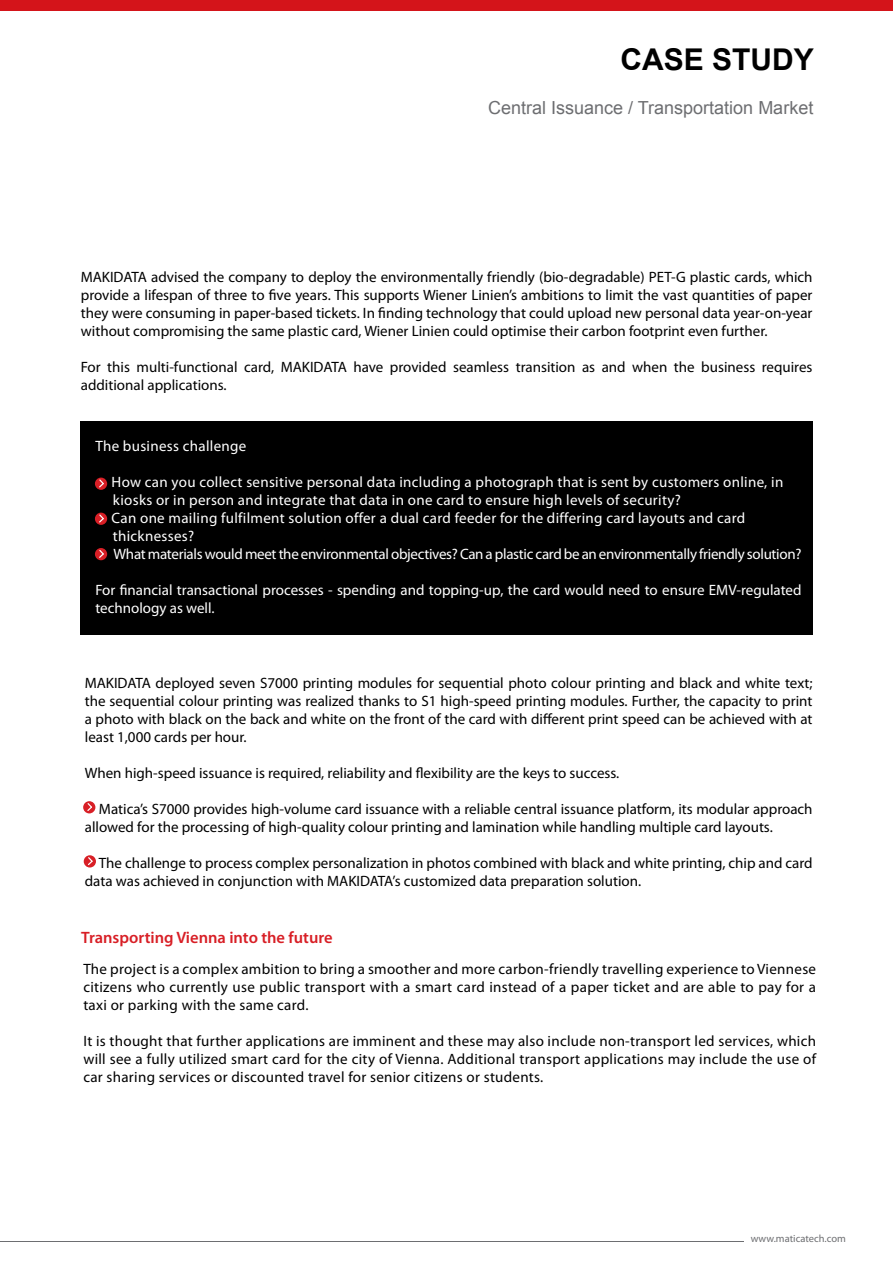
<style>
.page{position:relative;width:893px;height:1263px;background:#fff}
.page>*{position:absolute;margin:0;border:0;box-sizing:border-box;transform-origin:0 0}
.t1{font:700 30px "Arial";color:#000}
.t2{font:18px "Arial";color:#6d6e71}
.t3{font:600 16.5px "Myriad Pro";color:#d81f26}
.t4{font:15px/18px "Myriad Pro";color:#000;text-align:justify}
.t5{font:15px/18px "Myriad Pro";letter-spacing:.015em;color:#fff}
.t6{font:15px/18px "Myriad Pro";letter-spacing:-.015em;color:#fff}
.t7{font:10.5px "Myriad Pro";color:#6d6e71}
</style>
<div class="page">
<div style="left:0;top:0;width:893px;height:11px;background:#d4141a"></div>
<div style="left:81px;top:421px;width:732px;height:213px;background:#000"></div>
<hr style="left:0;top:1241px;width:744px;height:1px;background:#6d6e71">
<svg style="left:83px;top:801px;width:12px;height:12px"></svg>
<svg style="left:86px;top:802px;width:7px;height:10px"></svg>
<div style="left:84px;top:855px;width:12px;height:12px;background:#d81f26;border-radius:50%"></div>
<svg style="left:88px;top:856px;width:6px;height:10px"></svg>
<div style="left:95px;top:478px;width:12px;height:12px;background:#d81f26;border-radius:50%"></div>
<svg style="left:98px;top:478px;width:7px;height:11px"></svg>
<div style="left:95px;top:513px;width:12px;height:12px;background:#d81f26;border-radius:50%"></div>
<svg style="left:98px;top:513px;width:7px;height:11px"></svg>
<svg style="left:95px;top:548px;width:12px;height:12px"></svg>
<svg style="left:98px;top:549px;width:7px;height:10px"></svg>
<h1 class="t1" style="left:620px;top:40px;width:195px">CASE STUDY</h1>
<p class="t2" style="left:488px;top:95px;width:327px">Central Issuance / Transportation Market</p>
<p class="t4" style="left:81px;top:268px;width:733px">MAKIDATA advised the company to deploy the environmentally friendly (bio-degradable) PET-G plastic cards, which provide a lifespan of three to five years. This supports Wiener Linien’s ambitions to limit the vast quantities of paper they were consuming in paper-based tickets. In finding technology that could upload new personal data year-on-year without compromising the same plastic card, Wiener Linien could optimise their carbon footprint even further.</p>
<p class="t4" style="left:81px;top:358px;width:733px">For this multi-functional card, MAKIDATA have provided seamless transition as and when the business requires additional applications.</p>
<p class="t5" style="left:95px;top:436px;width:152px">The business challenge</p>
<p class="t5" style="left:113px;top:472px;width:672px;text-indent:-17px">• How can you collect sensitive personal data including a photograph that is sent by customers online, in kiosks or in person and integrate that data in one card to ensure high levels of security?</p>
<p class="t6" style="left:113px;top:508px;width:690px;text-indent:-17px">• Can one mailing fulfilment solution offer a dual card feeder for the differing card layouts and card thicknesses?<br>What materials would meet the environmental objectives? Can a plastic card be an environmentally friendly solution?</p>
<p class="t5" style="left:95px;top:580px;width:708px">For financial transactional processes - spending and topping-up, the card would need to ensure EMV-regulated technology as well.</p>
<p class="t4" style="left:85px;top:673px;width:729px">MAKIDATA deployed seven S7000 printing modules for sequential photo colour printing and black and white text; the sequential colour printing was realized thanks to S1 high-speed printing modules. Further, the capacity to print a photo with black on the back and white on the front of the card with different print speed can be achieved with at least 1,000 cards per hour.</p>
<p class="t4" style="left:85px;top:763px;width:536px">When high-speed issuance is required, reliability and flexibility are the keys to success.</p>
<p class="t4" style="left:85px;top:799px;width:729px;text-indent:14px">Matica’s S7000 provides high-volume card issuance with a reliable central issuance platform, its modular approach allowed for the processing of high-quality colour printing and lamination while handling multiple card layouts.</p>
<p class="t4" style="left:85px;top:853px;width:729px;text-indent:14px">The challenge to process complex personalization in photos combined with black and white printing, chip and card data was achieved in conjunction with MAKIDATA’s customized data preparation solution.</p>
<p class="t3" style="left:81px;top:926px;width:253px">Transporting Vienna into the future</p>
<p class="t4" style="left:83px;top:959px;width:734px">The project is a complex ambition to bring a smoother and more carbon-friendly travelling experience to Viennese citizens who currently use public transport with a smart card instead of a paper ticket and are able to pay for a taxi or parking with the same card.</p>
<p class="t4" style="left:83px;top:1031px;width:734px">It is thought that further applications are imminent and these may also include non-transport led services, which will see a fully utilized smart card for the city of Vienna. Additional transport applications may include the use of car sharing services or discounted travel for senior citizens or students.</p>
<p class="t7" style="left:751px;top:1232px;width:97px">www.maticatech.com</p>
</div>
